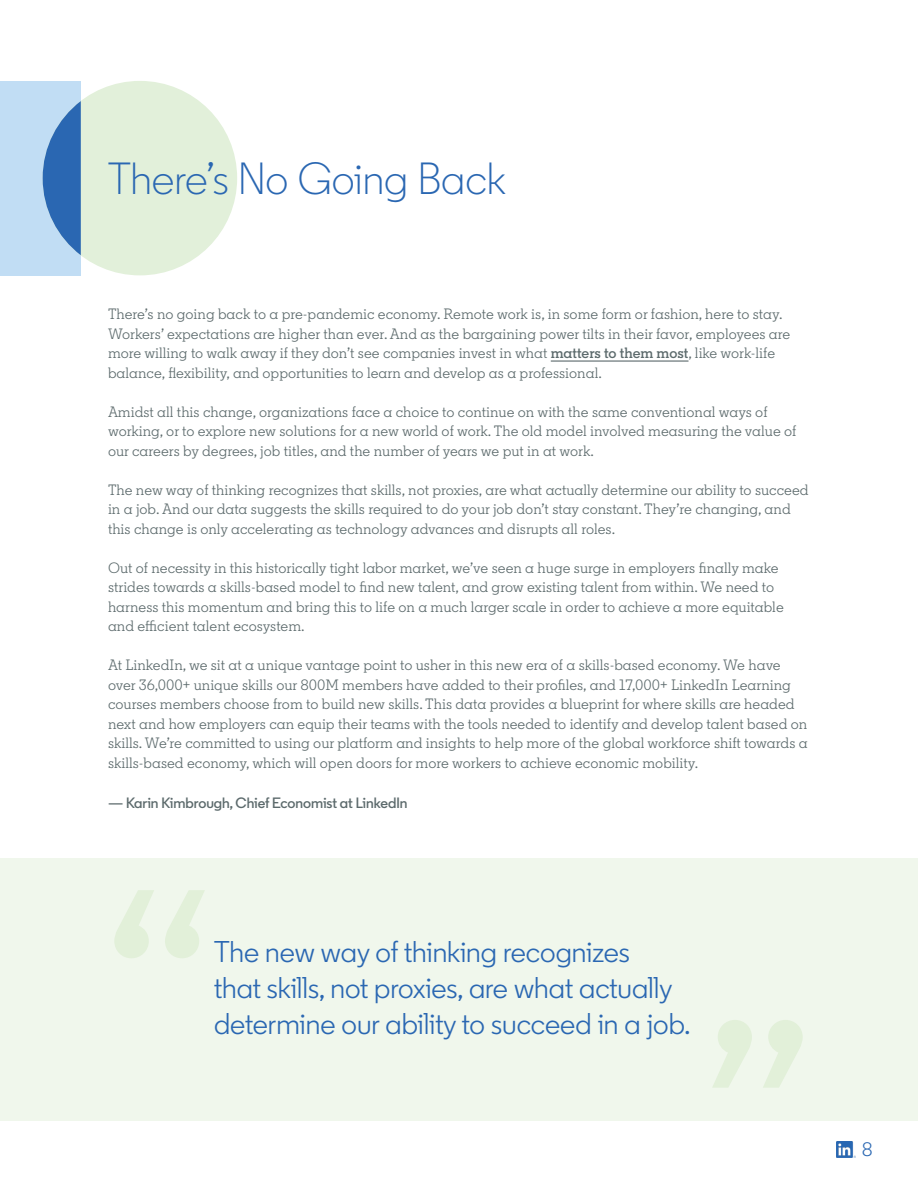
<style>
.page{position:relative;width:918px;height:1188px;background:#fff}
.page>*{position:absolute;margin:0;border:0;box-sizing:border-box;transform-origin:0 0}
.Titles{font:300 45px "Community";color:#2a67b2}
.Body{font:30px/36px "Community";color:#2a67b2}
.t1{font:19.5px "Community Slab";color:#2a67b2}
.Body-2{font:15px/19.5px "Community Slab";color:#5c6a6c}
.Body-3{font:600 15px "Community";color:#5c6a6c}
.s1{font-weight:600}
</style>
<div class="page">
<div style="left:0;top:81px;width:81px;height:194px;background:#c1ddf4"></div>
<div style="left:43px;top:81px;width:194px;height:194px;background:#e2f0da;border-radius:50%"></div>
<svg style="left:43px;top:101px;width:38px;height:154px"></svg>
<div style="left:0;top:858px;width:918px;height:262px;background:#f0f7ec"></div>
<img style="left:837px;top:1142px;width:18px;height:15px">
<hr style="left:551px;top:360px;width:138px;height:2px;background:#5c6a6c">
<p class="Titles" style="left:108px;top:151px;width:399px">There’s No Going Back</p>
<p class="Body-2" style="left:108px;top:304px;width:684px">There’s no going back to a pre-pandemic economy. Remote work is, in some form or fashion, here to stay.<br>Workers’ expectations are higher than ever. And as the bargaining power tilts in their favor, employees are more willing to walk away if they don’t see companies invest in what <span class="s1">matters to them most</span>, like work-life balance, flexibility, and opportunities to learn and develop as a professional.</p>
<p class="Body-2" style="left:108px;top:402px;width:690px">Amidst all this change, organizations face a choice to continue on with the same conventional ways of working, or to explore new solutions for a new world of work. The old model involved measuring the value of our careers by degrees, job titles, and the number of years we put in at work.</p>
<p class="Body-2" style="left:108px;top:480px;width:702px">The new way of thinking recognizes that skills, not proxies, are what actually determine our ability to succeed in a job. And our data suggests the skills required to do your job don’t stay constant. They’re changing, and this change is only accelerating as technology advances and disrupts all roles.</p>
<p class="Body-2" style="left:108px;top:558px;width:677px">Out of necessity in this historically tight labor market, we’ve seen a huge surge in employers finally make strides towards a skills-based model to find new talent, and grow existing talent from within. We need to harness this momentum and bring this to life on a much larger scale in order to achieve a more equitable and efficient talent ecosystem.</p>
<p class="Body-2" style="left:108px;top:655px;width:701px">At LinkedIn, we sit at a unique vantage point to usher in this new era of a skills-based economy. We have over 36,000+ unique skills our 800M members have added to their profiles, and 17,000+ LinkedIn Learning courses members choose from to build new skills. This data provides a blueprint for where skills are headed next and how employers can equip their teams with the tools needed to identify and develop talent based on skills. We’re committed to using our platform and insights to help more of the global workforce shift towards a skills-based economy, which will open doors for more workers to achieve economic mobility.</p>
<p class="Body-3" style="left:108px;top:793px;width:301px">— Karin Kimbrough, Chief Economist at LinkedIn</p>
<p class="Body" style="left:214px;top:933px;width:478px">The new way of thinking recognizes<br>that skills, not proxies, are what actually determine our ability to succeed in a job.</p>
<p class="t1" style="left:862px;top:1137px;width:12px">8</p>
</div>
